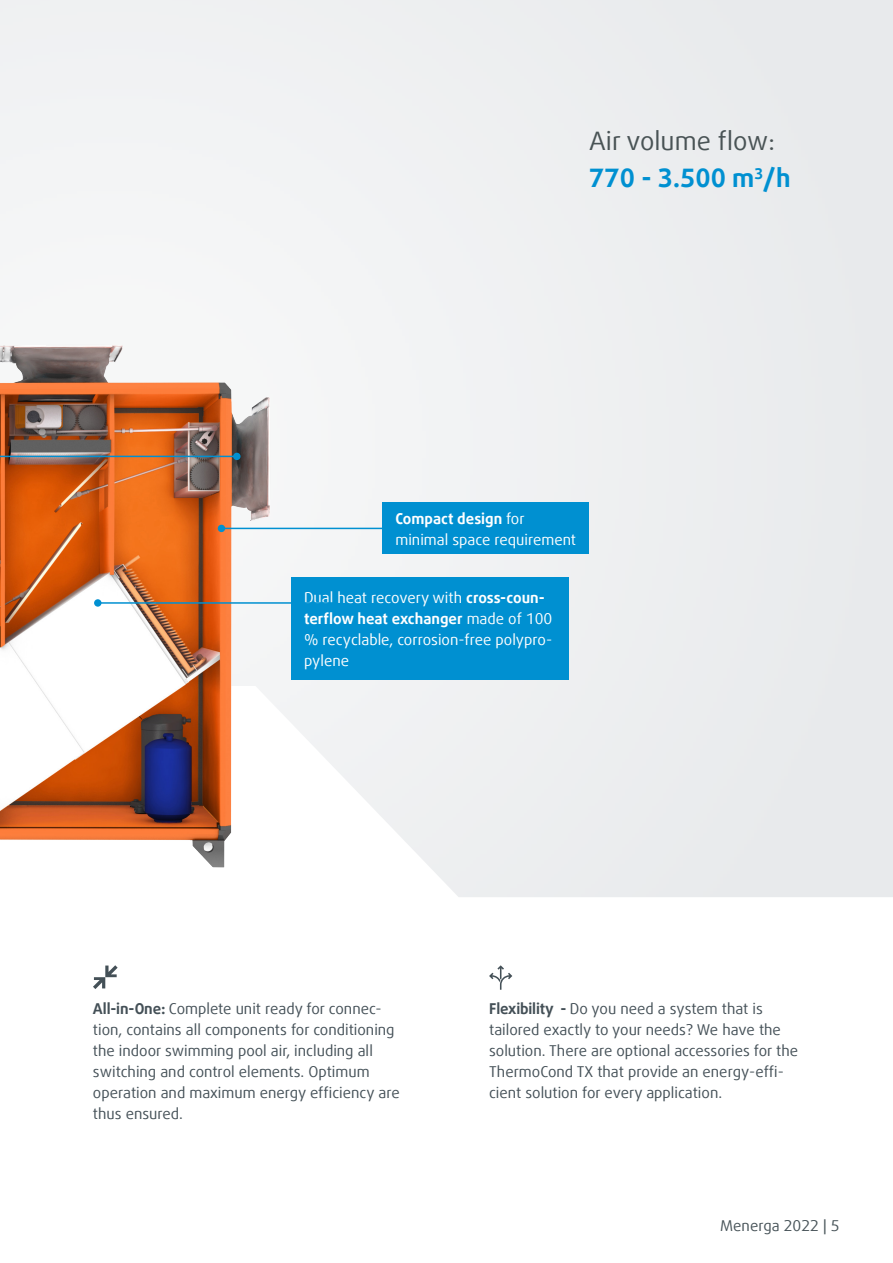
<style>
.page{position:relative;width:893px;height:1263px;background:#fff}
.page>*{position:absolute;margin:0;border:0;box-sizing:border-box;transform-origin:0 0}
.t1{font:25.5px "Daxline Offc Pro";color:#495355}
.t2{font:700 25.5px "Daxline Offc Pro";color:#0090d1}
.t3{font:15px/21px "Daxline Offc Pro";color:#445057}
.t4{font:15px/21px "Daxline Offc Pro";color:#fff}
.t5{font:700 15px "Daxline Offc Pro";color:#fff}
.t6{font:15px "Daxline Offc Pro";color:#475358}
.s1{font-weight:400}
.s2{font-weight:700}
</style>
<div class="page">
<img style="left:0;top:0;width:893px;height:977px">
<img style="left:0;top:299px;width:361px;height:575px">
<svg style="left:93px;top:965px;width:25px;height:24px"></svg>
<svg style="left:489px;top:965px;width:23px;height:25px"></svg>
<div style="left:291px;top:577px;width:278px;height:102px;background:#0090d1"></div>
<div style="left:383px;top:502px;width:206px;height:52px;background:#0090d1"></div>
<hr style="left:221px;top:528px;width:187px;height:1px;background:#0090d1">
<hr style="left:98px;top:602px;width:238px;height:2px;background:#0090d1">
<div style="left:218px;top:525px;width:7px;height:7px;background:#0090d1;border-radius:50%"></div>
<div style="left:94px;top:599px;width:8px;height:8px;background:#0090d1;border-radius:50%"></div>
<hr style="left:0;top:456px;width:240px;height:1px;background:#0090d1">
<div style="left:233px;top:453px;width:8px;height:7px;background:#0090d1;border-radius:50%"></div>
<p class="t1" style="left:589px;top:124px;width:188px">Air volume flow:</p>
<p class="t2" style="left:589px;top:161px;width:203px">770 - 3.500 m<sup>3</sup>/h</p>
<p class="t5" style="left:395px;top:508px;width:131px">Compact design <span class="s1">for</span></p>
<p class="t4" style="left:395px;top:529px;width:182px">minimal space requirement</p>
<p class="t4" style="left:304px;top:587px;width:250px">Dual heat recovery with <span class="s2">cross-coun&shy;terflow heat exchanger</span> made of 100 % recyclable, corrosion-free polypro&shy;pylene</p>
<p class="t3" style="left:93px;top:998px;width:308px"><span class="s2">All-in-One:</span> Complete unit ready for connec&shy;tion, contains all components for conditioning the indoor swimming pool air, including all switching and control elements. Optimum operation and maximum energy efficiency are thus ensured.</p>
<p class="t3" style="left:489px;top:998px;width:311px"><span class="s2">Flexibility -</span> Do you need a system that is tailored exactly to your needs? We have the solution. There are optional accessories for the ThermoCond TX that provide an energy-effi&shy;cient solution for every application.</p>
<p class="t6" style="left:720px;top:1215px;width:121px">Menerga 2022 | 5</p>
</div>
